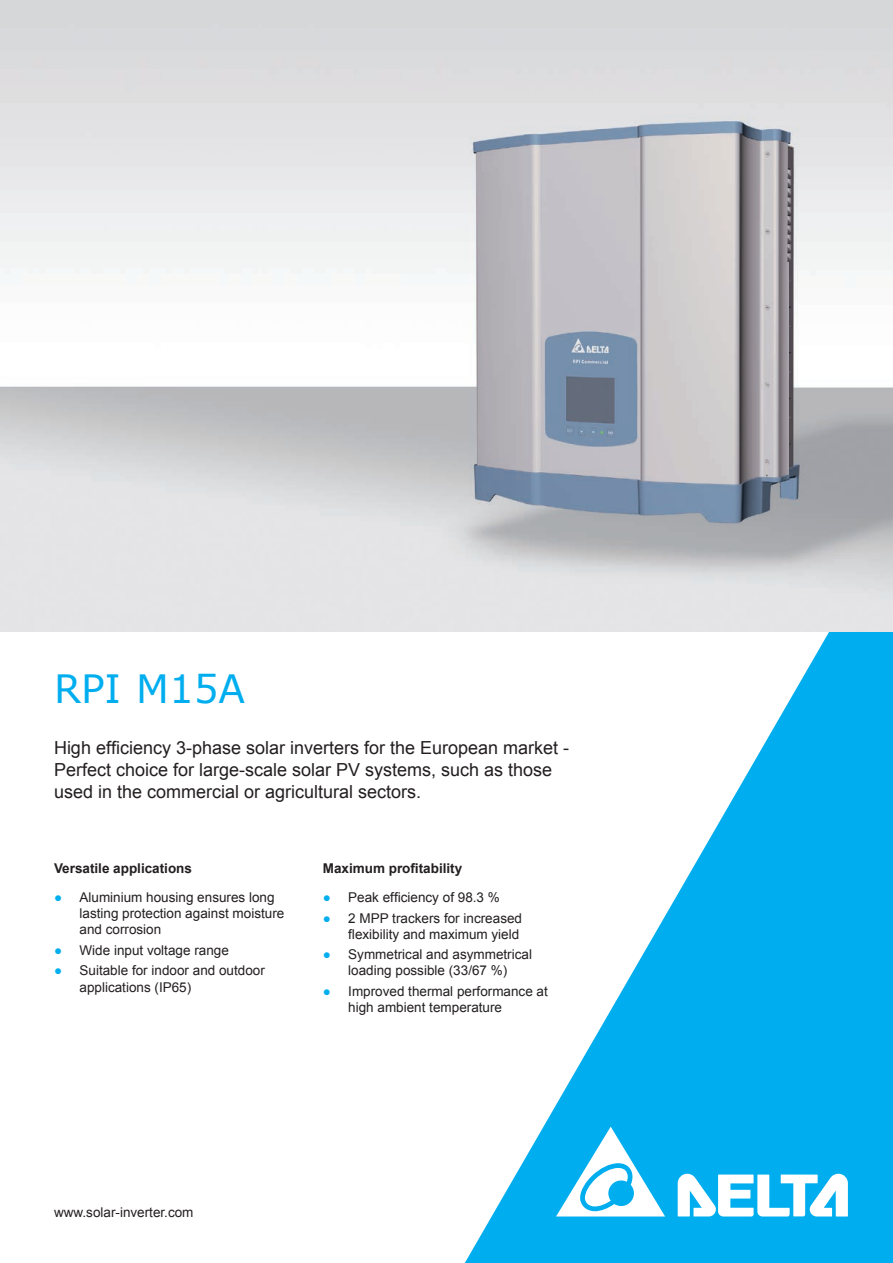
<style>
.page{position:relative;width:893px;height:1263px;background:#fff}
.page>*{position:absolute;margin:0;border:0;box-sizing:border-box;transform-origin:0 0}
.t1{font:39px "Verdana";color:#00aeef}
.t2{font:18px/21.6px "Arial";color:#231f20}
.t3{font:13.5px/16.2px "Arial";color:#231f20}
.t4{font:700 13.5px "Arial";color:#231f20}
.s1{color:#00aeef}
</style>
<div class="page">
<svg style="left:465px;top:631px;width:428px;height:632px;fill:#00aeef"></svg>
<svg style="left:678px;top:1174px;width:170px;height:42px"></svg>
<svg style="left:556px;top:1126px;width:109px;height:90px"></svg>
<img style="left:0;top:0;width:893px;height:631px">
<h1 class="t1" style="left:54px;top:662px;width:193px">RPI M15A</h1>
<h2 class="t2" style="left:54px;top:737px;width:517px">High efficiency 3-phase solar inverters for the European market -<br>Perfect choice for large-scale solar PV systems, such as those used in the commercial or agricultural sectors.</h2>
<p class="t4" style="left:54px;top:859px;width:140px">Versatile applications</p>
<p class="t3" style="left:80px;top:889px;width:206px;text-indent:-26px"><span class="s1">●</span> Aluminium housing ensures long lasting protection against moisture and corrosion</p>
<p class="t3" style="left:54px;top:942px;width:176px"><span class="s1">●</span> Wide input voltage range</p>
<p class="t3" style="left:80px;top:963px;width:187px;text-indent:-26px"><span class="s1">●</span> Suitable for indoor and outdoor applications (IP65)</p>
<p class="t4" style="left:323px;top:859px;width:141px">Maximum profitability</p>
<p class="t3" style="left:323px;top:889px;width:179px"><span class="s1">●</span> Peak efficiency of 98.3 %</p>
<p class="t3" style="left:323px;top:910px;width:201px;text-align:right"><span class="s1">●</span> 2 MPP trackers for increased flexibility and maximum yield</p>
<p class="t3" style="left:323px;top:946px;width:211px;text-align:center"><span class="s1">●</span> Symmetrical and asymmetrical loading possible (33/67 %)</p>
<p class="t3" style="left:348px;top:983px;width:201px;text-indent:-26px"><span class="s1">●</span> Improved thermal performance at high ambient temperature</p>
<p class="t3" style="left:54px;top:1204px;width:141px">www.solar-inverter.com</p>
</div>
